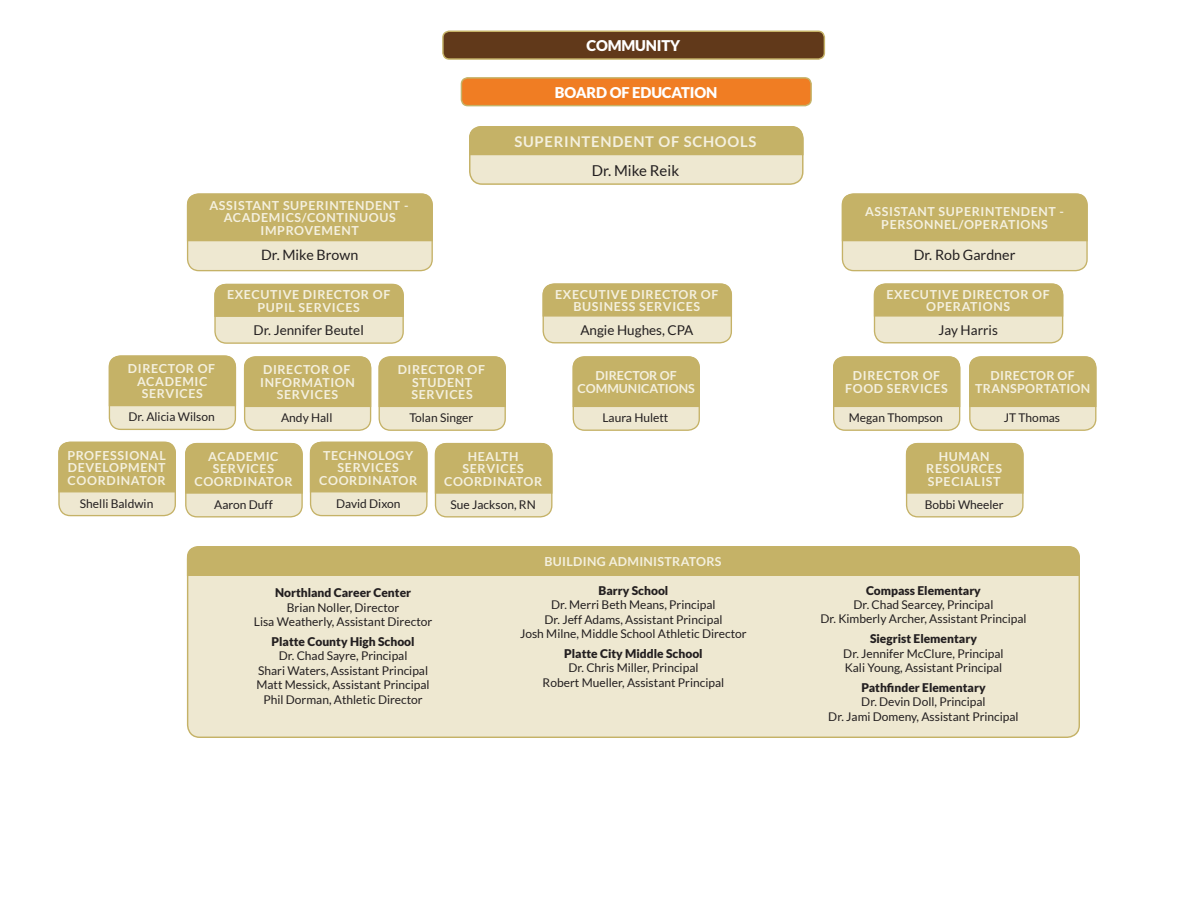
<style>
.page{position:relative;width:1188px;height:918px;background:#fff}
.page>*{position:absolute;margin:0;border:0;box-sizing:border-box;transform-origin:0 0}
.t1{font:15px "Lato";color:#231f20}
.t2{font:900 14.85px "Lato";letter-spacing:-.01em;color:#fff}
.t3{font:700 14.85px "Lato";letter-spacing:.05em;color:#f4f0df}
.t4{font:14.25px "Lato";color:#231f20}
.t5{font:13.5px "Lato";color:#231f20}
.t6{font:700 12.45px/12.5px "Lato";letter-spacing:.05em;color:#f4f0df;text-align:center}
.t7{font:700 12.45px/12.5px "Lato";letter-spacing:.025em;color:#f4f0df;text-align:center}
.t8{font:700 12.45px/12.5px "Lato";color:#f4f0df;text-align:center}
.t9{font:12px/14.4px "Lato";color:#231f20;text-align:center}
.s1{font-weight:900}
</style>
<div class="page">
<div style="left:443px;top:31px;width:381px;height:28px;background:#61391a;border-radius:6px"></div>
<div style="left:442px;top:31px;width:383px;height:29px;border:1px solid #c5b267;border-radius:6px"></div>
<div style="left:461px;top:78px;width:350px;height:28px;background:#f07d23;border-radius:6px"></div>
<div style="left:461px;top:77px;width:351px;height:29px;border:1px solid #c5b267;border-radius:6px"></div>
<div style="left:470px;top:127px;width:333px;height:57px;background:#eee8d1;border-radius:12px"></div>
<div style="left:469px;top:126px;width:335px;height:59px;border:1px solid #c5b267;border-radius:12px"></div>
<div style="left:469px;top:126px;width:335px;height:30px;background:#c5b267"></div>
<div style="left:543px;top:284px;width:188px;height:59px;background:#eee8d1;border-radius:11px"></div>
<div style="left:543px;top:284px;width:189px;height:59px;border:1px solid #c5b267;border-radius:11px"></div>
<svg style="left:542px;top:283px;width:190px;height:34px;background:#c6b36a"></svg>
<div style="left:188px;top:194px;width:244px;height:77px;background:#eee8d1;border-radius:11px"></div>
<div style="left:187px;top:194px;width:246px;height:77px;border:1px solid #c5b267;border-radius:11px"></div>
<div style="left:186px;top:193px;width:247px;height:49px;background:#c5b267"></div>
<div style="left:970px;top:357px;width:126px;height:73px;background:#eee8d1;border-radius:11px"></div>
<div style="left:969px;top:356px;width:127px;height:75px;border:1px solid #c5b267;border-radius:11px"></div>
<div style="left:969px;top:356px;width:128px;height:52px;background:#c5b267"></div>
<div style="left:842px;top:194px;width:245px;height:77px;background:#eee8d1;border-radius:11px"></div>
<div style="left:842px;top:194px;width:246px;height:77px;border:1px solid #c5b267;border-radius:11px"></div>
<div style="left:841px;top:193px;width:247px;height:49px;background:#c5b267"></div>
<div style="left:874px;top:284px;width:189px;height:59px;background:#eee8d1;border-radius:11px"></div>
<div style="left:874px;top:284px;width:189px;height:59px;border:1px solid #c5b267;border-radius:11px"></div>
<svg style="left:873px;top:283px;width:191px;height:34px;background:#c6b46b"></svg>
<div style="left:834px;top:357px;width:126px;height:73px;background:#eee8d1;border-radius:11px"></div>
<div style="left:833px;top:356px;width:127px;height:75px;border:1px solid #c5b267;border-radius:11px"></div>
<div style="left:833px;top:356px;width:128px;height:52px;background:#c5b267"></div>
<div style="left:907px;top:444px;width:116px;height:73px;background:#eee8d1;border-radius:11px"></div>
<div style="left:906px;top:443px;width:118px;height:75px;border:1px solid #c5b267;border-radius:11px"></div>
<div style="left:905px;top:442px;width:119px;height:52px;background:#c5b267"></div>
<div style="left:215px;top:285px;width:188px;height:58px;background:#eee8d1;border-radius:11px"></div>
<div style="left:214px;top:284px;width:190px;height:60px;border:1px solid #c5b267;border-radius:11px"></div>
<div style="left:214px;top:283px;width:190px;height:35px;background:#c5b267"></div>
<div style="left:379px;top:357px;width:126px;height:73px;background:#eee8d1;border-radius:11px"></div>
<div style="left:379px;top:356px;width:127px;height:75px;border:1px solid #c5b267;border-radius:11px"></div>
<div style="left:378px;top:356px;width:128px;height:52px;background:#c5b267"></div>
<div style="left:245px;top:357px;width:126px;height:73px;background:#eee8d1;border-radius:11px"></div>
<div style="left:244px;top:356px;width:127px;height:75px;border:1px solid #c5b267;border-radius:11px"></div>
<div style="left:243px;top:356px;width:129px;height:52px;background:#c5b267"></div>
<div style="left:109px;top:356px;width:126px;height:73px;background:#eee8d1;border-radius:11px"></div>
<div style="left:109px;top:356px;width:127px;height:74px;border:1px solid #c5b267;border-radius:11px"></div>
<div style="left:108px;top:355px;width:129px;height:52px;background:#c5b267"></div>
<div style="left:436px;top:444px;width:116px;height:73px;background:#eee8d1;border-radius:11px"></div>
<div style="left:435px;top:443px;width:117px;height:75px;border:1px solid #c5b267;border-radius:11px"></div>
<div style="left:434px;top:442px;width:119px;height:52px;background:#c5b267"></div>
<div style="left:311px;top:442px;width:116px;height:74px;background:#eee8d1;border-radius:11px"></div>
<div style="left:310px;top:442px;width:118px;height:74px;border:1px solid #c5b267;border-radius:11px"></div>
<div style="left:309px;top:441px;width:119px;height:52px;background:#c5b267"></div>
<div style="left:186px;top:444px;width:116px;height:73px;background:#eee8d1;border-radius:11px"></div>
<div style="left:185px;top:443px;width:118px;height:75px;border:1px solid #c5b267;border-radius:11px"></div>
<div style="left:185px;top:442px;width:118px;height:52px;background:#c5b267"></div>
<div style="left:59px;top:442px;width:116px;height:74px;background:#eee8d1;border-radius:11px"></div>
<div style="left:58px;top:442px;width:118px;height:74px;border:1px solid #c5b267;border-radius:11px"></div>
<div style="left:58px;top:441px;width:118px;height:52px;background:#c5b267"></div>
<div style="left:573px;top:357px;width:126px;height:73px;background:#eee8d1;border-radius:11px"></div>
<div style="left:573px;top:356px;width:127px;height:75px;border:1px solid #c5b267;border-radius:11px"></div>
<div style="left:572px;top:356px;width:128px;height:52px;background:#c5b267"></div>
<div style="left:188px;top:547px;width:891px;height:190px;background:#eee8d1;border-radius:12px"></div>
<div style="left:186px;top:546px;width:894px;height:31px;background:#c5b267"></div>
<p class="t2" style="left:587px;top:37px;width:95px">COMMUNITY</p>
<p class="t2" style="left:555px;top:84px;width:164px">BOARD OF EDUCATION</p>
<p class="t3" style="left:514px;top:133px;width:243px">SUPERINTENDENT OF SCHOOLS</p>
<p class="t1" style="left:592px;top:163px;width:89px">Dr. Mike Reik</p>
<p class="t6" style="left:210px;top:199px;width:200px">ASSISTANT SUPERINTENDENT -<br>ACADEMICS/CONTINUOUS<br>IMPROVEMENT</p>
<p class="t6" style="left:865px;top:205px;width:200px">ASSISTANT SUPERINTENDENT -<br>PERSONNEL/OPERATIONS</p>
<p class="t4" style="left:261px;top:247px;width:99px">Dr. Mike Brown</p>
<p class="t4" style="left:914px;top:247px;width:103px">Dr. Rob Gardner</p>
<p class="t6" style="left:227px;top:288px;width:165px">EXECUTIVE DIRECTOR OF<br>PUPIL SERVICES</p>
<p class="t6" style="left:555px;top:288px;width:165px">EXECUTIVE DIRECTOR OF<br>BUSINESS SERVICES</p>
<p class="t6" style="left:886px;top:288px;width:165px">EXECUTIVE DIRECTOR OF<br>OPERATIONS</p>
<p class="t5" style="left:254px;top:323px;width:112px">Dr. Jennifer Beutel</p>
<p class="t5" style="left:580px;top:322px;width:114px">Angie Hughes, CPA</p>
<p class="t5" style="left:938px;top:322px;width:61px">Jay Harris</p>
<p class="t6" style="left:128px;top:362px;width:89px">DIRECTOR OF<br>ACADEMIC<br>SERVICES</p>
<p class="t6" style="left:260px;top:363px;width:96px">DIRECTOR OF<br>INFORMATION<br>SERVICES</p>
<p class="t6" style="left:398px;top:363px;width:89px">DIRECTOR OF<br>STUDENT<br>SERVICES</p>
<p class="t8" style="left:577px;top:370px;width:119px">DIRECTOR OF<br>COMMUNICATIONS</p>
<p class="t6" style="left:845px;top:370px;width:104px">DIRECTOR OF<br>FOOD SERVICES</p>
<p class="t7" style="left:975px;top:370px;width:117px">DIRECTOR OF<br>TRANSPORTATION</p>
<p class="t9" style="left:128px;top:410px;width:88px">Dr. Alicia Wilson</p>
<p class="t9" style="left:281px;top:411px;width:53px">Andy Hall</p>
<p class="t9" style="left:409px;top:411px;width:65px">Tolan Singer</p>
<p class="t9" style="left:602px;top:411px;width:67px">Laura Hulett</p>
<p class="t9" style="left:849px;top:411px;width:95px">Megan Thompson</p>
<p class="t9" style="left:1004px;top:411px;width:58px">JT Thomas</p>
<p class="t6" style="left:67px;top:449px;width:100px;text-align:justify">PROFESSIONAL DEVELOPMENT COORDINATOR</p>
<p class="t6" style="left:194px;top:450px;width:100px">ACADEMIC<br>SERVICES<br>COORDINATOR</p>
<p class="t6" style="left:319px;top:449px;width:100px">TECHNOLOGY<br>SERVICES<br>COORDINATOR</p>
<p class="t6" style="left:444px;top:450px;width:100px">HEALTH<br>SERVICES<br>COORDINATOR</p>
<p class="t6" style="left:926px;top:450px;width:77px">HUMAN<br>RESOURCES<br>SPECIALIST</p>
<p class="t9" style="left:80px;top:496px;width:75px">Shelli Baldwin</p>
<p class="t9" style="left:214px;top:497px;width:60px">Aaron Duff</p>
<p class="t9" style="left:336px;top:496px;width:66px">David Dixon</p>
<p class="t9" style="left:451px;top:497px;width:87px">Sue Jackson, RN</p>
<p class="t9" style="left:925px;top:497px;width:80px">Bobbi Wheeler</p>
<p class="t7" style="left:544px;top:555px;width:179px">BUILDING ADMINISTRATORS</p>
<p class="t9" style="left:254px;top:586px;width:180px"><span class="s1">Northland Career Center<br></span>Brian Noller, Director<br>Lisa Weatherly, Assistant Director</p>
<p class="t9" style="left:257px;top:634px;width:175px"><span class="s1">Platte County High School<br></span>Dr. Chad Sayre, Principal<br>Shari Waters, Assistant Principal<br>Matt Messick, Assistant Principal<br>Phil Dorman, Athletic Director</p>
<p class="t9" style="left:520px;top:583px;width:228px"><span class="s1">Barry School<br></span>Dr. Merri Beth Means, Principal<br>Dr. Jeff Adams, Assistant Principal<br>Josh Milne, Middle School Athletic Director</p>
<p class="t9" style="left:543px;top:646px;width:183px"><span class="s1">Platte City Middle School<br></span>Dr. Chris Miller, Principal<br>Robert Mueller, Assistant Principal</p>
<p class="t9" style="left:820px;top:583px;width:208px"><span class="s1">Compass Elementary<br></span>Dr. Chad Searcey, Principal<br>Dr. Kimberly Archer, Assistant Principal</p>
<p class="t9" style="left:843px;top:632px;width:162px"><span class="s1">Siegrist Elementary<br></span>Dr. Jennifer McClure, Principal<br>Kali Young, Assistant Principal</p>
<p class="t9" style="left:828px;top:680px;width:192px"><span class="s1">Pathfinder Elementary<br></span>Dr. Devin Doll, Principal<br>Dr. Jami Domeny, Assistant Principal</p>
</div>
